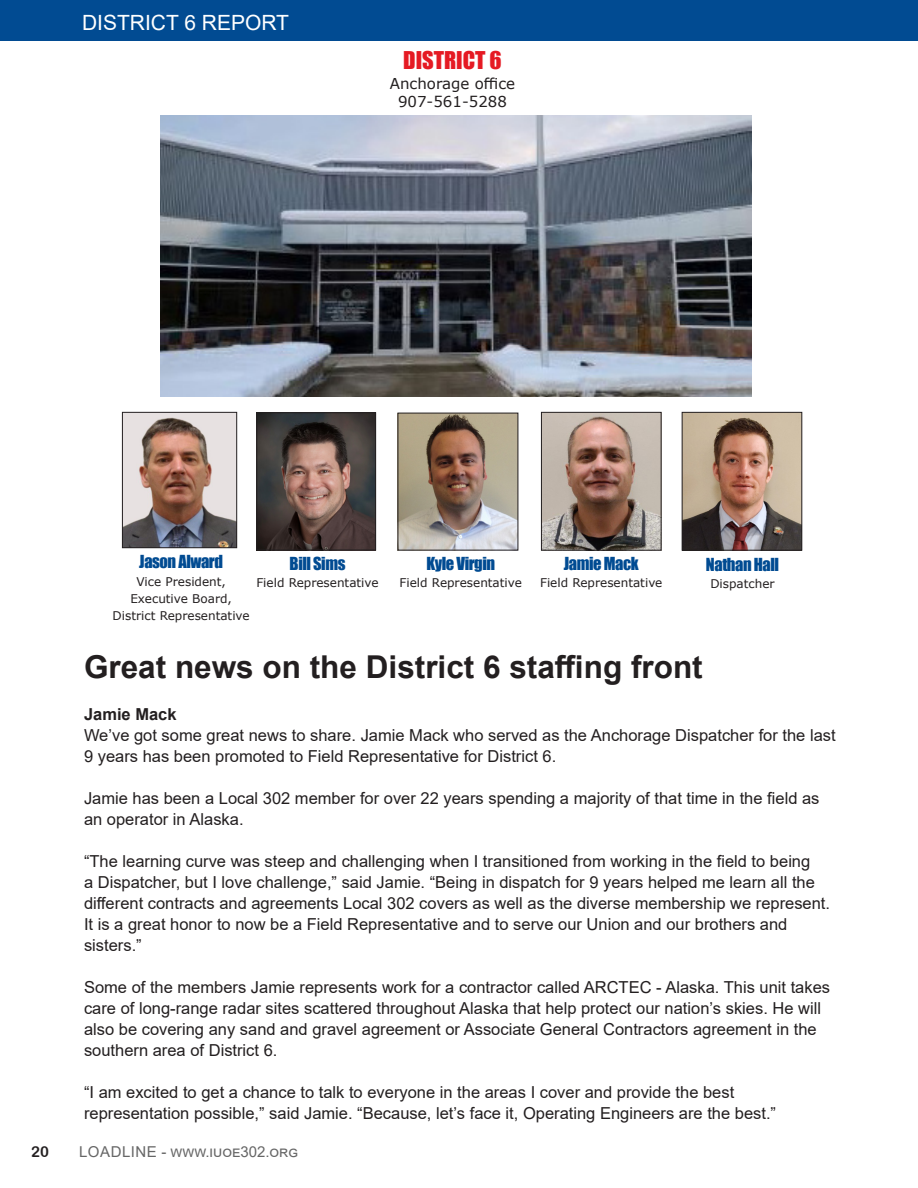
<style>
.page{position:relative;width:918px;height:1188px;background:#fff}
.page>*{position:absolute;margin:0;border:0;box-sizing:border-box;transform-origin:0 0}
.t1{font:700 31.5px "Arial";color:#231f20}
.t2{font:22.5px "Impact";color:#e51a23}
.t3{font:21px "Arial";color:#fff}
.t4{font:16.5px/21px "Arial";color:#231f20}
.t5{font:16.5px "Impact";letter-spacing:-.025em;color:#014b92}
.t6{font:700 16.5px "Arial";color:#231f20}
.t7{font:15px/18px "Verdana";color:#231f20;text-align:center}
.t8{font:15px "Arial";color:#666}
.t9{font:15px "Arial Rounded MT Bold";color:#231f20}
.t10{font:12px "Verdana";color:#231f20}
</style>
<div class="page">
<div style="left:0;top:0;width:918px;height:40px;background:#014b92"></div>
<img style="left:684px;top:414px;width:116px;height:135px">
<div style="left:682px;top:412px;width:120px;height:139px;border:1px solid #231f20"></div>
<img style="left:258px;top:414px;width:116px;height:134px">
<div style="left:256px;top:412px;width:120px;height:138px;border:1px solid #231f20"></div>
<img style="left:400px;top:415px;width:116px;height:133px">
<img style="left:161px;top:116px;width:590px;height:280px">
<img style="left:124px;top:414px;width:111px;height:132px">
<div style="left:122px;top:412px;width:115px;height:136px;border:1px solid #231f20"></div>
<img style="left:543px;top:414px;width:117px;height:135px">
<div style="left:541px;top:412px;width:121px;height:139px;border:1px solid #231f20"></div>
<p class="t3" style="left:82px;top:9px;width:208px">DISTRICT 6 REPORT</p>
<p class="t2" style="left:403px;top:42px;width:100px">DISTRICT 6</p>
<p class="t7" style="left:390px;top:74px;width:127px">Anchorage office<br>907-561-5288</p>
<p class="t5" style="left:139px;top:549px;width:85px">Jason Alward</p>
<p class="t10" style="left:136px;top:573px;width:91px">Vice President,</p>
<p class="t10" style="left:130px;top:590px;width:103px">Executive Board,</p>
<p class="t10" style="left:113px;top:607px;width:139px">District Representative</p>
<p class="t5" style="left:290px;top:551px;width:57px">Bill Sims</p>
<p class="t10" style="left:256px;top:575px;width:124px">Field Representative</p>
<p class="t5" style="left:426px;top:550px;width:70px">Kyle Virgin</p>
<p class="t10" style="left:400px;top:574px;width:124px">Field Representative</p>
<p class="t5" style="left:564px;top:551px;width:76px">Jamie Mack</p>
<p class="t10" style="left:540px;top:575px;width:124px">Field Representative</p>
<p class="t5" style="left:706px;top:552px;width:75px">Nathan Hall</p>
<p class="t10" style="left:710px;top:575px;width:66px">Dispatcher</p>
<p class="t1" style="left:84px;top:645px;width:620px">Great news on the District 6 staffing front</p>
<p class="t6" style="left:84px;top:703px;width:94px">Jamie Mack</p>
<p class="t4" style="left:84px;top:725px;width:753px">We’ve got some great news to share. Jamie Mack who served as the Anchorage Dispatcher for the last<br>9 years has been promoted to Field Representative for District 6.</p>
<p class="t4" style="left:84px;top:788px;width:737px">Jamie has been a Local 302 member for over 22 years spending a majority of that time in the field as an operator in Alaska.</p>
<p class="t4" style="left:84px;top:851px;width:748px">“The learning curve was steep and challenging when I transitioned from working in the field to being<br>a Dispatcher, but I love challenge,” said Jamie. “Being in dispatch for 9 years helped me learn all the different contracts and agreements Local 302 covers as well as the diverse membership we represent.<br>It is a great honor to now be a Field Representative and to serve our Union and our brothers and sisters.”</p>
<p class="t4" style="left:84px;top:977px;width:748px">Some of the members Jamie represents work for a contractor called ARCTEC - Alaska. This unit takes care of long-range radar sites scattered throughout Alaska that help protect our nation’s skies. He will also be covering any sand and gravel agreement or Associate General Contractors agreement in the southern area of District 6.</p>
<p class="t4" style="left:84px;top:1082px;width:694px">“I am excited to get a chance to talk to everyone in the areas I cover and provide the best representation possible,” said Jamie. “Because, let’s face it, Operating Engineers are the best.”</p>
<p class="t9" style="left:31px;top:1143px;width:19px">20</p>
<p class="t8" style="left:79px;top:1141px;width:221px">LOADLINE - www.iuoe302.org</p>
</div>
